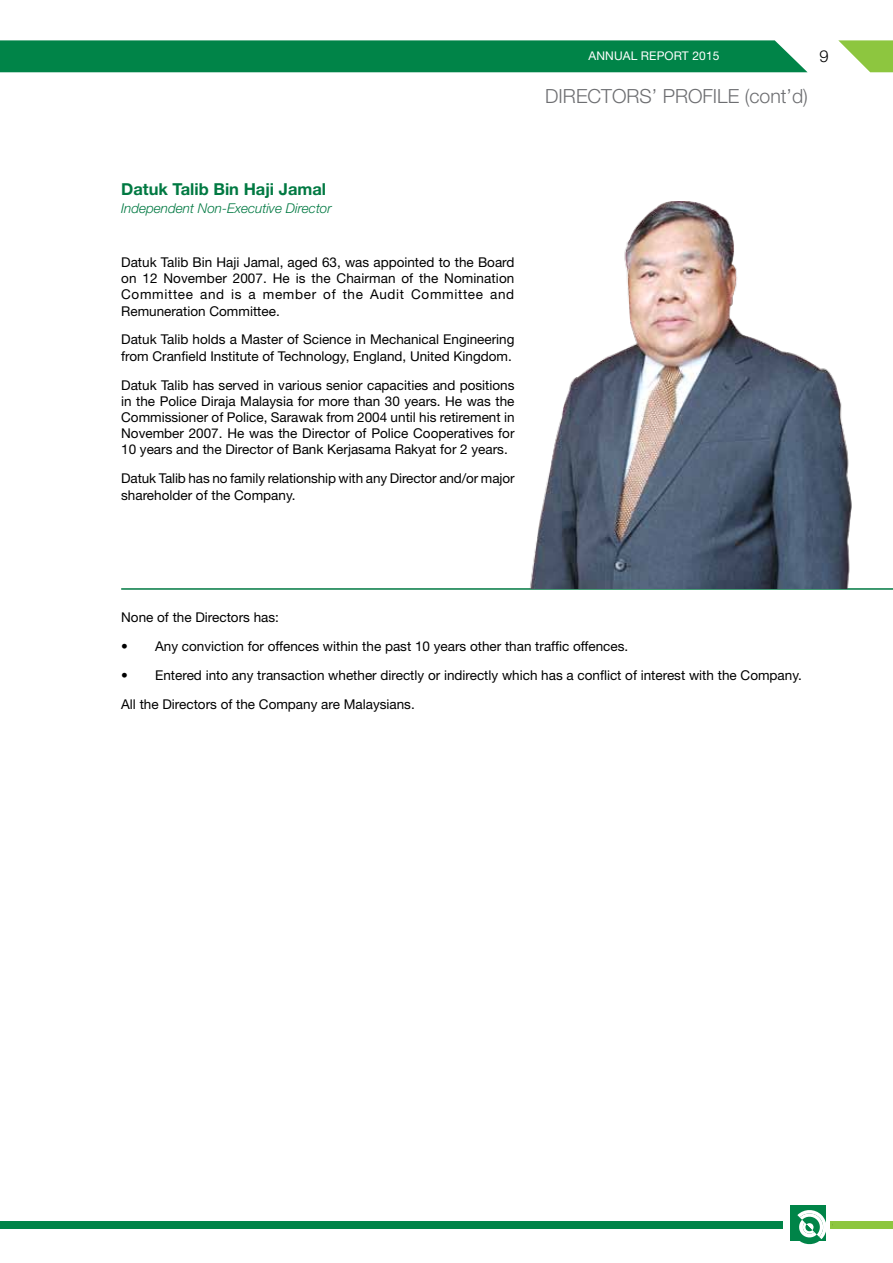
<style>
.page{position:relative;width:893px;height:1263px;background:#fff}
.page>*{position:absolute;margin:0;border:0;box-sizing:border-box;transform-origin:0 0}
.t1{font:300 19.5px "Helvetica Neue LT Std";color:#6d6e71}
.t2{font:700 16.5px "Helvetica Neue LT Std";color:#007942}
.t3{font:300 16.5px "Helvetica Neue LT Std";color:#000}
.t4{font:13.5px/16.2px "Helvetica Neue LT Std";color:#000}
.t5{font:italic 300 13.5px "Helvetica Neue LT Std";color:#007942}
.t6{font:12px "Helvetica Neue LT Std";letter-spacing:.01em;color:#fff}
</style>
<div class="page">
<div style="left:831px;top:1222px;width:62px;height:7px;background:#8dc63f"></div>
<div style="left:0;top:1222px;width:783px;height:7px;background:#008448"></div>
<svg style="left:838px;top:40px;width:55px;height:32px"></svg>
<div style="left:0;top:40px;width:807px;height:32px;background:#008448"></div>
<div style="left:790px;top:1205px;width:35px;height:36px;background:#008448"></div>
<svg style="left:797px;top:1208px;width:29px;height:36px"></svg>
<hr style="left:121px;top:588px;width:772px;height:2px;background:#007942">
<img style="left:530px;top:202px;width:322px;height:386px">
<p class="t2" style="left:121px;top:179px;width:206px">Datuk Talib Bin Haji Jamal</p>
<p class="t5" style="left:121px;top:200px;width:212px">Independent Non-Executive Director</p>
<p class="t4" style="left:121px;top:254px;width:395px;text-align:justify">Datuk Talib Bin Haji Jamal, aged 63, was appointed to the Board on 12 November 2007. He is the Chairman of the Nomination Committee and is a member of the Audit Committee and Remuneration Committee.</p>
<p class="t4" style="left:121px;top:331px;width:395px">Datuk Talib holds a Master of Science in Mechanical Engineering from Cranfield Institute of Technology, England, United Kingdom.</p>
<p class="t4" style="left:121px;top:377px;width:395px;text-align:justify">Datuk Talib has served in various senior capacities and positions in the Police Diraja Malaysia for more than 30 years. He was the Commissioner of Police, Sarawak from 2004 until his retirement in November 2007. He was the Director of Police Cooperatives for 10 years and the Director of Bank Kerjasama Rakyat for 2 years.</p>
<p class="t4" style="left:121px;top:470px;width:395px">Datuk Talib has no family relationship with any Director and/or major shareholder of the Company.</p>
<p class="t6" style="left:588px;top:48px;width:132px">ANNUAL REPORT 2015</p>
<p class="t3" style="left:819px;top:46px;width:11px">9</p>
<h1 class="t1" style="left:545px;top:84px;width:264px">DIR ECTORS ’ PROFI LE (CONT’D)</h1>
<p class="t4" style="left:121px;top:609px;width:159px">None of the Directors has:</p>
<p class="t4" style="left:121px;top:638px;width:509px">• Any conviction for offences within the past 10 years other than traffic offences.</p>
<p class="t4" style="left:121px;top:660px;width:682px;line-height:29px">• Entered into any transaction whether directly or indirectly which has a conflict of interest with the Company.<br>All the Directors of the Company are Malaysians.</p>
</div>
